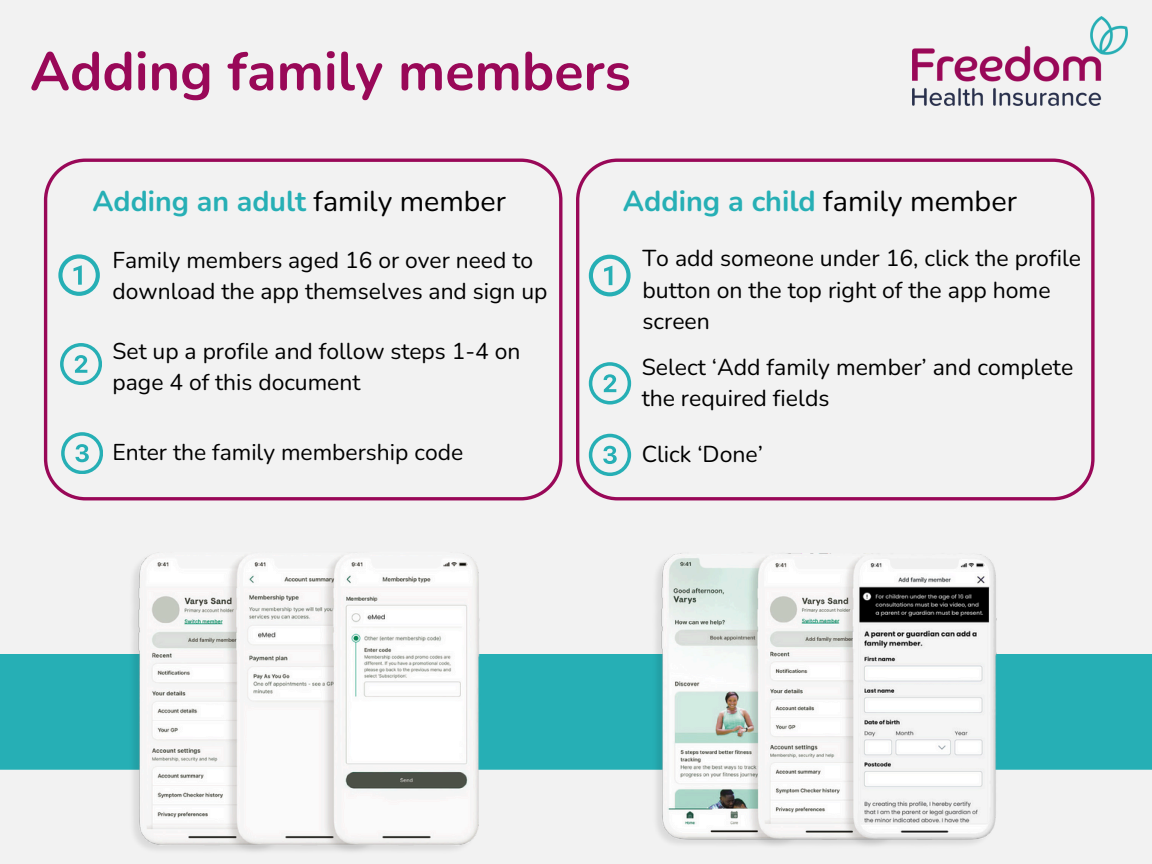
<style>
.page{position:relative;width:1152px;height:864px;background:#f2f2f2}
.page>*{position:absolute;margin:0;border:0;box-sizing:border-box;transform-origin:0 0}
.t1{font:700 54px "Nunito";color:#990858}
.t2{font:700 28.8px "Nunito";color:#26afb5}
.t3{font:700 28.5px "Nunito";color:#26afb5}
.t4{font:22.95px/31.3px "Nunito";color:#000}
.t5{font:22.8px/31px "Nunito";color:#000}
.s1{font-weight:400;color:#000}
</style>
<div class="page">
<svg style="left:44px;top:159px;width:518px;height:341px"></svg>
<svg style="left:58px;top:254px;width:42px;height:42px"></svg>
<svg style="left:60px;top:343px;width:42px;height:42px"></svg>
<svg style="left:61px;top:432px;width:42px;height:42px"></svg>
<svg style="left:576px;top:159px;width:519px;height:341px"></svg>
<svg style="left:589px;top:255px;width:41px;height:41px"></svg>
<svg style="left:589px;top:362px;width:42px;height:43px"></svg>
<svg style="left:589px;top:434px;width:42px;height:42px"></svg>
<div style="left:0;top:654px;width:1152px;height:116px;background:#26afb5"></div>
<img style="left:110px;top:553px;width:405px;height:299px">
<img style="left:638px;top:553px;width:388px;height:293px">
<img style="left:913px;top:16px;width:215px;height:89px">
<h1 class="t1" style="left:30px;top:35px;width:603px">Adding family members</h1>
<p class="t3" style="left:92px;top:182px;width:415px">Adding an adult <span class="s1">family member</span></p>
<h2 class="t5" style="left:113px;top:245px;width:437px">Family members aged 16 or over need to download the app themselves and sign up</h2>
<p class="t5" style="left:113px;top:336px;width:409px">Set up a profile and follow steps 1-4 on page 4 of this document</p>
<p class="t5" style="left:113px;top:437px;width:352px">Enter the family membership code</p>
<p class="t2" style="left:623px;top:182px;width:396px">Adding a child <span class="s1">family member</span></p>
<p class="t4" style="left:642px;top:243px;width:440px">To add someone under 16, click the profile button on the top right of the app home screen</p>
<p class="t4" style="left:642px;top:352px;width:433px">Select ‘Add family member’ and complete the required fields</p>
<p class="t4" style="left:642px;top:439px;width:123px">Click ‘Done’</p>
</div>
